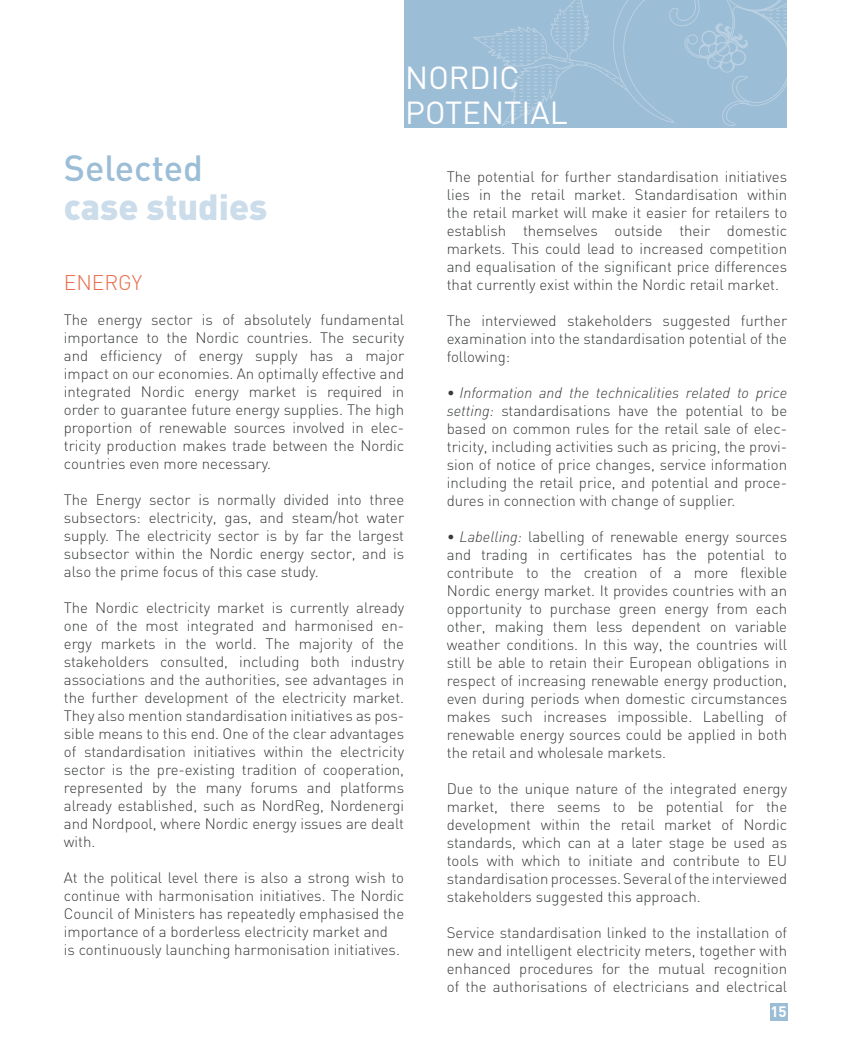
<style>
.page{position:relative;width:851px;height:1063px;background:#fff}
.page>*{position:absolute;margin:0;border:0;box-sizing:border-box;transform-origin:0 0}
.t1{font:900 36px "DIN";color:#cbdcea}
.t2{font:500 36px "DIN";color:#9cbdd6}
.t3{font:31.5px/34.5px "DIN";color:#fff}
.t4{font:300 21px "DIN";color:#e86c4a}
.t5{font:300 15px/18px "DIN";color:#383a3b;text-align:justify}
.t6{font:700 15px "DIN";color:#fff}
.s1{font-style:italic}
</style>
<div class="page">
<div style="left:404px;top:0;width:383px;height:128px;background:#9cbdd6"></div>
<svg style="left:473px;top:0;width:314px;height:126px"></svg>
<div style="left:770px;top:1003px;width:17px;height:17px;background:#9cbdd6"></div>
<h2 class="t3" style="left:405px;top:60px;width:164px">NORDIC<br>POTENtIAL</h2>
<h1 class="t2" style="left:64px;top:145px;width:141px">Selected</h1>
<h1 class="t1" style="left:64px;top:183px;width:205px">case studies</h1>
<h3 class="t4" style="left:64px;top:269px;width:80px">En ergy</h3>
<p class="t5" style="left:64px;top:310px;width:342px">The energy sector is of absolutely fundamental importance to the Nordic countries. The security and efficiency of energy supply has a major impact on our economies. An optimally effective and integrated Nordic energy market is required in order to guarantee future energy supplies. The high proportion of renewable sources involved in elec&shy;tricity production makes trade between the Nordic countries even more necessary.</p>
<p class="t5" style="left:64px;top:490px;width:342px">The Energy sector is normally divided into three subsectors: electricity, gas, and steam/hot water supply. The electricity sector is by far the largest subsector within the Nordic energy sector, and is also the prime focus of this case study.</p>
<p class="t5" style="left:64px;top:598px;width:342px">The Nordic electricity market is currently already one of the most integrated and harmonised en&shy;ergy markets in the world. The majority of the stakeholders consulted, including both industry associations and the authorities, see advantages in the further development of the electricity market.<br>They also mention standardisation initiatives as pos&shy;sible means to this end. One of the clear advantages of standardisation initiatives within the electricity sector is the pre-existing tradition of cooperation, represented by the many forums and platforms already established, such as NordReg, Nordenergi and Nordpool, where Nordic energy issues are dealt with.</p>
<p class="t5" style="left:64px;top:868px;width:342px;text-align:left">At the political level there is also a strong wish to continue with harmonisation initiatives. The Nordic Council of M inisters has repeatedly emphasised the importance of a borderless electricity market and<br>is continuously launching harmonisation initiatives.</p>
<p class="t5" style="left:446px;top:168px;width:342px">The potential for further standardisation initiatives lies in the retail market. Standardisation within the retail market will make it easier for retailers to establish themselves outside their domestic markets. This could lead to increased competition and equalisation of the significant price differences that currently exist within the Nordic retail market.</p>
<p class="t5" style="left:446px;top:312px;width:342px">The interviewed stakeholders suggested further examination into the standardisation potential of the following:</p>
<p class="t5" style="left:446px;top:384px;width:342px"><span class="s1">• Information and the technicalities related to price setting:</span> standardisations have the potential to be based on common rules for the retail sale of elec&shy;tricity, including activities such as pricing, the provi&shy;sion of notice of price changes, service information including the retail price, and potential and proce&shy;dures in connection with change of supplier.</p>
<p class="t5" style="left:446px;top:528px;width:342px"><span class="s1">• Labelling:</span> labelling of renewable energy sources and trading in certificates has the potential to contribute to the creation of a more flexible Nordic energy market. It provides countries with an opportunity to purchase green energy from each other, making them less dependent on variable weather conditions. In this way, the countries will still be able to retain their European obligations in respect of increasing renewable energy production, even during periods when domestic circumstances makes such increases impossible. Labelling of renewable energy sources could be applied in both the retail and wholesale markets.</p>
<p class="t5" style="left:446px;top:780px;width:342px;text-align:left">Due to the unique nature of the integrated energy market, there seems to be potential for the development within the retail market of Nordic standards, which can at a later stage be used as tools with which to initiate and contribute to EU standardisation processes. Several of the interviewed stakeholders suggested this approach.</p>
<p class="t5" style="left:446px;top:924px;width:342px">Service standardisation linked to the installation of new and intelligent electricity meters, together with enhanced procedures for the mutual recognition of the authorisations of electricians and electrical</p>
<p class="t6" style="left:770px;top:1002px;width:18px">15</p>
</div>
